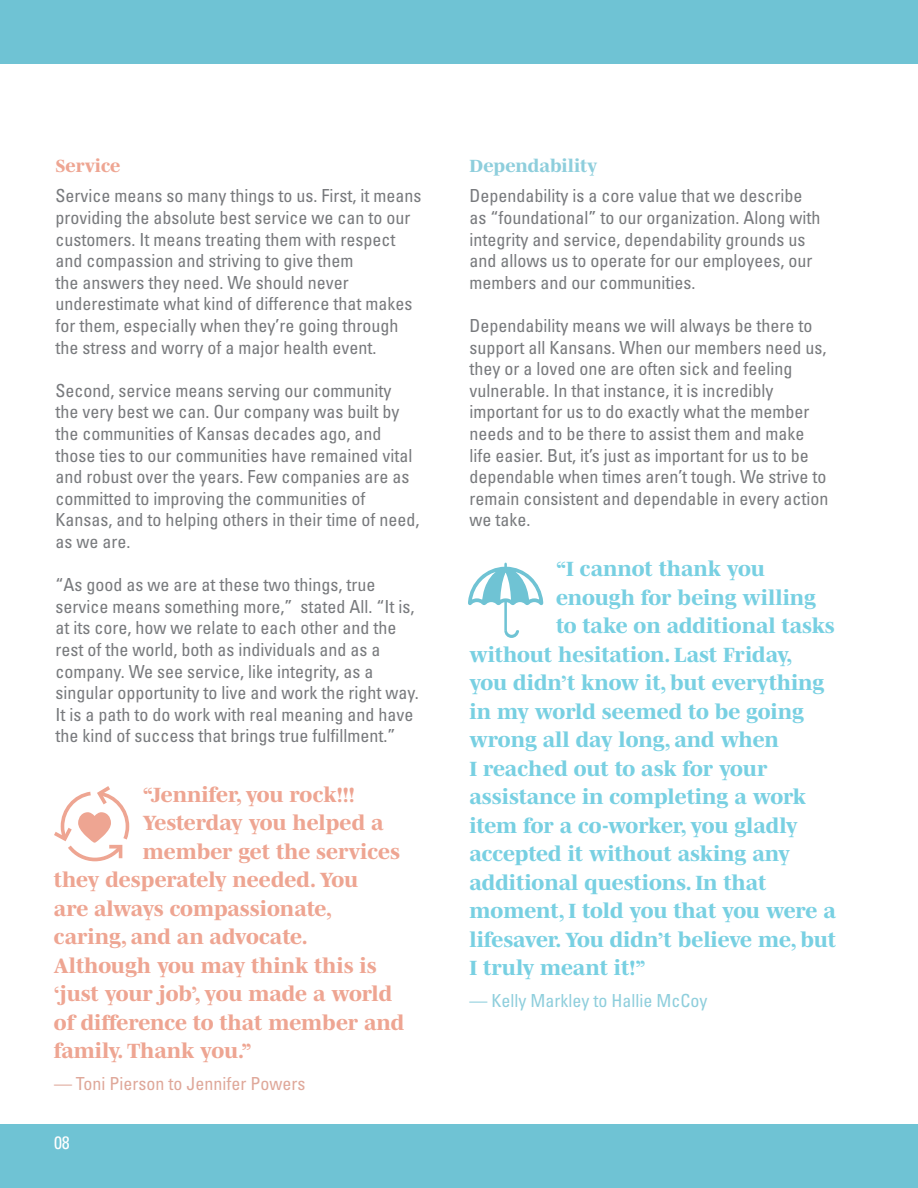
<style>
.page{position:relative;width:918px;height:1188px;background:#6fc3d4}
.page>*{position:absolute;margin:0;border:0;box-sizing:border-box;transform-origin:0 0}
.t1{font:800 21px "Mencken Std";color:#78d0e2}
.t2{font:800 21px "Mencken Std";color:#eea592}
.t3{font:condensed 18px/21.6px "Univers LT Std";color:#787a7d}
.t4{font:condensed 18px "Univers LT Std";color:#dfa89a}
.t5{font:condensed 18px "Univers LT Std";color:#8ecedc}
.t6{font:800 18px "Mencken Std";color:#8ecedc}
.t7{font:800 18px "Mencken Std";color:#eea592}
.t8{font:condensed 18px "Univers LT Std";color:#fff}
</style>
<div class="page">
<div style="left:0;top:64px;width:918px;height:1060px;background:#fff"></div>
<svg style="left:54px;top:786px;width:75px;height:75px"></svg>
<svg style="left:468px;top:562px;width:76px;height:76px"></svg>
<p class="t7" style="left:56px;top:156px;width:66px">Service</p>
<p class="t3" style="left:56px;top:185px;width:367px">Service means so many things to us. First, it means providing the absolute best service we can to our customers. It means treating them with respect and compassion and striving to give them<br>the answers they need. We should never underestimate what kind of difference that makes for them, especially when they’re going through the stress and worry of a major health event.</p>
<p class="t3" style="left:56px;top:379px;width:365px">Second, service means serving our community<br>the very best we can. Our company was built by the communities of Kansas decades ago, and those ties to our communities have remained vital and robust over the years. Few companies are as committed to improving the communities of Kansas, and to helping others in their time of need, as we are.</p>
<p class="t3" style="left:56px;top:574px;width:365px">“As good as we are at these two things, true service means something more,” stated All. “It is, at its core, how we relate to each other and the rest of the world, both as individuals and as a company. We see service, like integrity, as a singular opportunity to live and work the right way.<br>It is a path to do work with real meaning and have the kind of success that brings true fulfillment.”</p>
<p class="t2" style="left:143px;top:782px;width:213px">“Jennifer, you rock!!!</p>
<p class="t2" style="left:143px;top:811px;width:242px">Yesterday you helped a</p>
<p class="t2" style="left:143px;top:839px;width:259px">member get the services</p>
<p class="t2" style="left:54px;top:868px;width:306px">they desperately needed. You</p>
<p class="t2" style="left:54px;top:896px;width:280px">are always compassionate,</p>
<p class="t2" style="left:54px;top:925px;width:255px">caring, and an advocate.</p>
<p class="t2" style="left:54px;top:953px;width:324px">Although you may think this is</p>
<p class="t2" style="left:54px;top:982px;width:340px">‘just your job’, you made a world</p>
<p class="t2" style="left:54px;top:1010px;width:352px">of difference to that member and</p>
<p class="t2" style="left:54px;top:1039px;width:199px">family. Thank you.”</p>
<p class="t4" style="left:54px;top:1072px;width:253px">— Toni Pierson to Jennifer Powers</p>
<p class="t8" style="left:54px;top:1131px;width:17px">08</p>
<p class="t6" style="left:470px;top:156px;width:129px">Dependability</p>
<p class="t3" style="left:470px;top:185px;width:352px">Dependability is a core value that we describe as “foundational” to our organization. Along with integrity and service, dependability grounds us and allows us to operate for our employees, our members and our communities.</p>
<p class="t3" style="left:470px;top:314px;width:360px">Dependability means we will always be there to support all Kansans. When our members need us, they or a loved one are often sick and feeling vulnerable. In that instance, it is incredibly important for us to do exactly what the member needs and to be there to assist them and make life easier. But, it’s just as important for us to be dependable when times aren’t tough. We strive to remain consistent and dependable in every action we take.</p>
<p class="t1" style="left:556px;top:557px;width:210px">“I cannot thank you</p>
<p class="t1" style="left:556px;top:586px;width:262px">enough for being willing</p>
<p class="t1" style="left:556px;top:614px;width:280px">to take on additional tasks</p>
<p class="t1" style="left:469px;top:643px;width:324px">without hesitation. Last Friday,</p>
<p class="t1" style="left:469px;top:671px;width:357px">you didn’t know it, but everything</p>
<p class="t1" style="left:469px;top:700px;width:336px">in my world seemed to be going</p>
<p class="t1" style="left:469px;top:728px;width:311px">wrong all day long, and when</p>
<p class="t1" style="left:469px;top:757px;width:299px">I reached out to ask for your</p>
<p class="t1" style="left:469px;top:785px;width:338px">assistance in completing a work</p>
<p class="t1" style="left:469px;top:814px;width:330px">item for a co-worker, you gladly</p>
<p class="t1" style="left:469px;top:842px;width:322px">accepted it without asking any</p>
<p class="t1" style="left:469px;top:871px;width:298px">additional questions. In that</p>
<p class="t1" style="left:469px;top:899px;width:368px">moment, I told you that you were a</p>
<p class="t1" style="left:469px;top:928px;width:368px">lifesaver. You didn’t believe me, but</p>
<p class="t1" style="left:469px;top:956px;width:178px">I truly meant it!”</p>
<p class="t5" style="left:469px;top:989px;width:239px">— Kelly Markley to Hallie McCoy</p>
</div>
